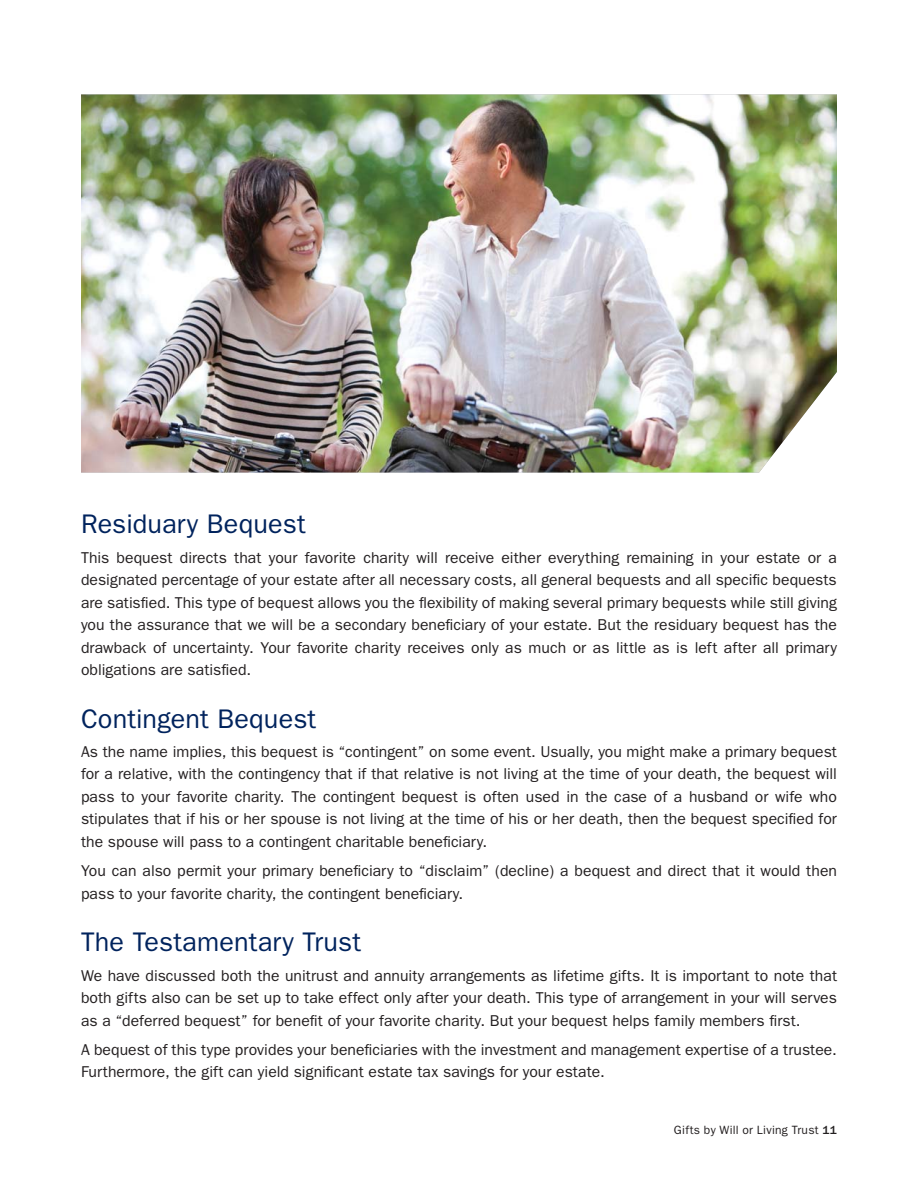
<style>
.page{position:relative;width:918px;height:1188px;background:#fff}
.page>*{position:absolute;margin:0;border:0;box-sizing:border-box;transform-origin:0 0}
.t1{font:27px "Franklin Gothic";letter-spacing:.005em;color:#00235d}
.t2{font:15.75px/22.5px "Franklin Gothic";color:#231f20;text-align:justify}
.t3{font:12px "Franklin Gothic";letter-spacing:.025em;color:#231f20}
.s1{font-weight:500}
</style>
<div class="page">
<img style="left:81px;top:94px;width:756px;height:378px">
<h1 class="t1" style="left:81px;top:515px;width:226px">Residuary Bequest</h1>
<p class="t2" style="left:81px;top:547px;width:758px">This bequest directs that your favorite charity will receive either everything remaining in your estate or a designated percentage of your estate after all necessary costs, all general bequests and all specific bequests are satisfied. This type of bequest allows you the flexibility of making several primary bequests while still giving you the assurance that we will be a secondary beneficiary of your estate. But the residuary bequest has the drawback of uncertainty. Your favorite charity receives only as much or as little as is left after all primary obligations are satisfied.</p>
<h1 class="t1" style="left:81px;top:709px;width:237px">Contingent Bequest</h1>
<p class="t2" style="left:81px;top:742px;width:758px">As the name implies, this bequest is “contingent” on some event. Usually, you might make a primary bequest for a relative, with the contingency that if that relative is not living at the time of your death, the bequest will pass to your favorite charity. The contingent bequest is often used in the case of a husband or wife who stipulates that if his or her spouse is not living at the time of his or her death, then the bequest specified for the spouse will pass to a contingent charitable beneficiary.</p>
<p class="t2" style="left:81px;top:861px;width:758px">You can also permit your primary beneficiary to “disclaim” (decline) a bequest and direct that it would then pass to your favorite charity, the contingent beneficiary.</p>
<h1 class="t1" style="left:81px;top:933px;width:282px">The Testamentary Trust</h1>
<p class="t2" style="left:81px;top:965px;width:758px">We have discussed both the unitrust and annuity arrangements as lifetime gifts. It is important to note that both gifts also can be set up to take effect only after your death. This type of arrangement in your will serves as a “deferred bequest” for benefit of your favorite charity. But your bequest helps family members first.</p>
<p class="t2" style="left:81px;top:1040px;width:757px">A bequest of this type provides your beneficiaries with the investment and management expertise of a trustee.<br>Furthermore, the gift can yield significant estate tax savings for your estate.</p>
<p class="t3" style="left:674px;top:1126px;width:165px">Gifts by Will or Living Trust <span class="s1">11</span></p>
</div>
